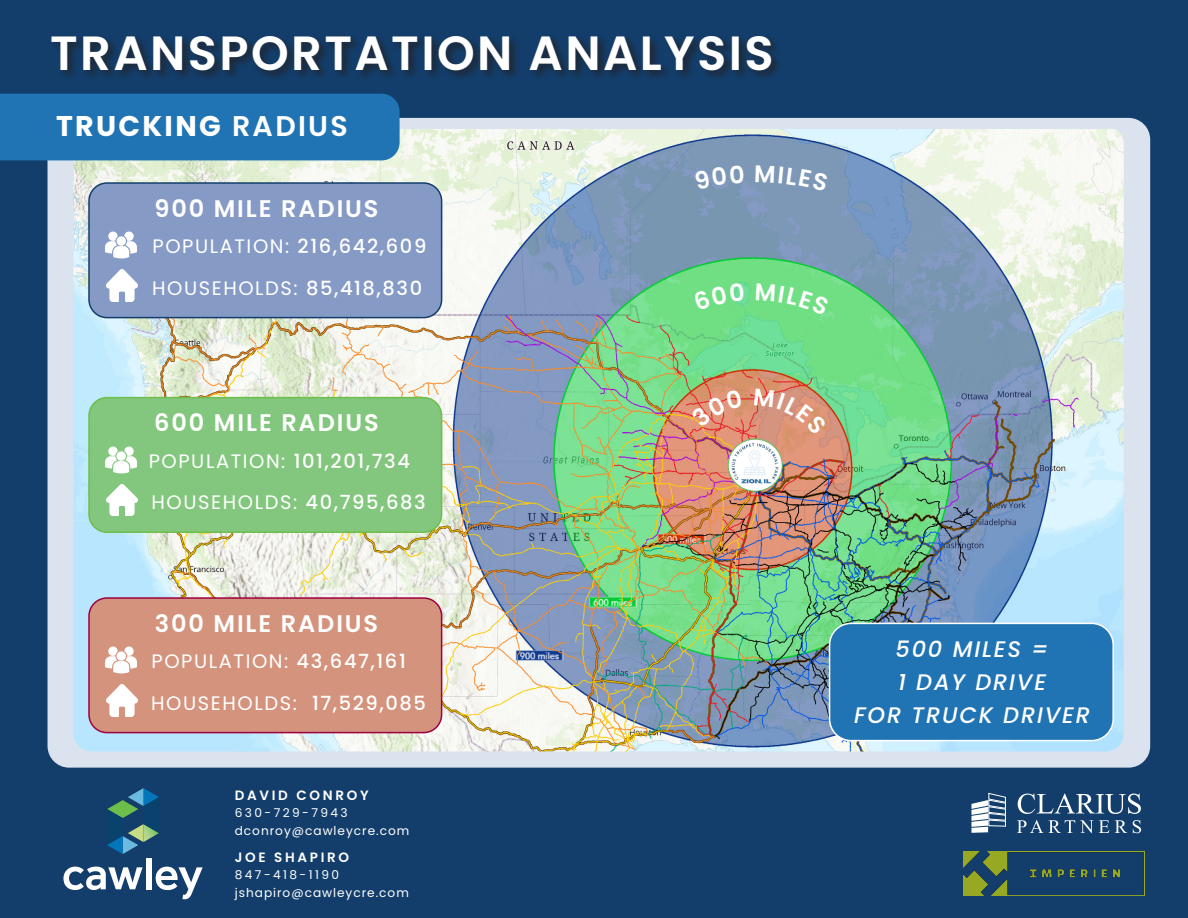
<style>
.page{position:relative;width:1188px;height:918px;background:#133e6b}
.page>*{position:absolute;margin:0;border:0;box-sizing:border-box;transform-origin:0 0}
.t1{font:600 48px "Poppins";letter-spacing:.05em;color:#fff}
.t2{font:700 28.5px "Poppins";letter-spacing:.08em;color:#fff}
.t3{font:600 24px "Poppins";letter-spacing:.08em;color:#fff}
.t4{font:italic 500 22.5px/33px "Poppins";letter-spacing:.08em;color:#fff;text-align:center}
.t5{font:19.5px "Poppins";letter-spacing:.08em;color:#fff}
.t6{font:600 13.5px "Poppins";letter-spacing:.2em;color:#fff}
.t7{font:12.15px "Poppins";letter-spacing:.08em;color:#fff}
.t8{font:12.15px "Poppins";letter-spacing:.2em;color:#fff}
.s1{font-weight:600}
.s2{font-weight:500}
</style>
<div class="page">
<div style="left:48px;top:118px;width:1102px;height:650px;background:#dbe3ef;border-radius:22px"></div>
<div style="left:49px;top:33px;width:734px;height:49px;background:#231f20;opacity:.75"></div>
<img style="left:74px;top:129px;width:1050px;height:623px">
<div style="left:0;top:94px;width:400px;height:66px;background:#2074b4"></div>
<div style="left:89px;top:183px;width:353px;height:135px;background:#869ac6;border-radius:18px"></div>
<div style="left:88px;top:182px;width:354px;height:136px;border:2px solid #133e6b;border-radius:18px"></div>
<img style="left:105px;top:231px;width:31px;height:28px">
<img style="left:107px;top:270px;width:31px;height:31px">
<div style="left:89px;top:398px;width:353px;height:134px;background:#83c77e;border-radius:18px"></div>
<div style="left:88px;top:397px;width:354px;height:136px;border:2px solid #6dbe4b;border-radius:18px"></div>
<img style="left:105px;top:446px;width:31px;height:28px">
<img style="left:107px;top:485px;width:31px;height:31px">
<div style="left:89px;top:598px;width:353px;height:135px;background:#d4937d;border-radius:18px"></div>
<div style="left:88px;top:597px;width:354px;height:136px;border:2px solid #9d0140;border-radius:18px"></div>
<img style="left:105px;top:646px;width:31px;height:28px">
<img style="left:107px;top:685px;width:31px;height:31px">
<img style="left:728px;top:439px;width:54px;height:52px">
<div style="left:728px;top:439px;width:54px;height:52px;border:1px solid #63bd60;border-radius:50%"></div>
<img style="left:963px;top:851px;width:181px;height:44px">
<svg style="left:1018px;top:794px;width:123px;height:20px"></svg>
<svg style="left:1017px;top:820px;width:110px;height:13px"></svg>
<svg style="left:1133px;top:820px;width:8px;height:13px"></svg>
<svg style="left:971px;top:793px;width:35px;height:40px"></svg>
<div style="left:830px;top:623px;width:283px;height:118px;background:#2074b4;border-radius:22px"></div>
<div style="left:829px;top:623px;width:285px;height:118px;border:2px solid #fff;border-radius:22px"></div>
<svg style="left:107px;top:788px;width:52px;height:66px"></svg>
<svg style="left:63px;top:867px;width:80px;height:23px"></svg>
<div style="left:146px;top:858px;width:5px;height:31px;background:#fff"></div>
<svg style="left:156px;top:867px;width:47px;height:32px"></svg>
<svg style="left:695px;top:165px;width:49px;height:24px"></svg>
<div style="left:755px;top:165px;width:73px;height:26px;background:#7d98b6"></div>
<svg style="left:693px;top:283px;width:51px;height:27px"></svg>
<div style="left:756px;top:283px;width:74px;height:32px;background:#70df83"></div>
<svg style="left:691px;top:389px;width:52px;height:38px;background:#df8a6c"></svg>
<svg style="left:754px;top:388px;width:73px;height:47px;background:#d59276"></svg>
<p class="t1" style="left:50px;top:25px;width:725px">TRANSPORTATION ANALYSIS</p>
<p class="t2" style="left:56px;top:110px;width:293px">TRUCKING <span class="s1">RADIUS</span></p>
<p class="t3" style="left:154px;top:194px;width:226px">900 MILE RADIUS</p>
<p class="t5" style="left:153px;top:235px;width:275px">POPULATION: <span class="s2">216,642,609</span></p>
<p class="t5" style="left:152px;top:277px;width:272px">HOUSEHOLDS: <span class="s2">85,418,830</span></p>
<p class="t3" style="left:154px;top:409px;width:226px">600 MILE RADIUS</p>
<p class="t5" style="left:149px;top:450px;width:263px">POPULATION: <span class="s2">101,201,734</span></p>
<p class="t5" style="left:152px;top:491px;width:276px">HOUSEHOLDS: <span class="s2">40,795,683</span></p>
<p class="t3" style="left:155px;top:609px;width:225px">300 MILE RADIUS</p>
<p class="t5" style="left:152px;top:650px;width:256px">POPULATION: <span class="s2">43,647,161</span></p>
<p class="t5" style="left:151px;top:692px;width:276px">HOUSEHOLDS: <span class="s2">17,529,085</span></p>
<p class="t6" style="left:235px;top:788px;width:136px">DAVID CONROY</p>
<p class="t8" style="left:235px;top:806px;width:114px">630-729-7943</p>
<p class="t7" style="left:235px;top:823px;width:176px">dconroy@cawleycre.com</p>
<p class="t6" style="left:235px;top:849px;width:116px">JOE SHAPIRO</p>
<p class="t8" style="left:235px;top:868px;width:106px">847-418-1190</p>
<p class="t7" style="left:235px;top:885px;width:176px">jshapiro@cawleycre.com</p>
<p class="t4" style="left:854px;top:632px;width:237px">500 MILES =<br>1 DAY DRIVE<br>FOR TRUCK DRIVER</p>
</div>
